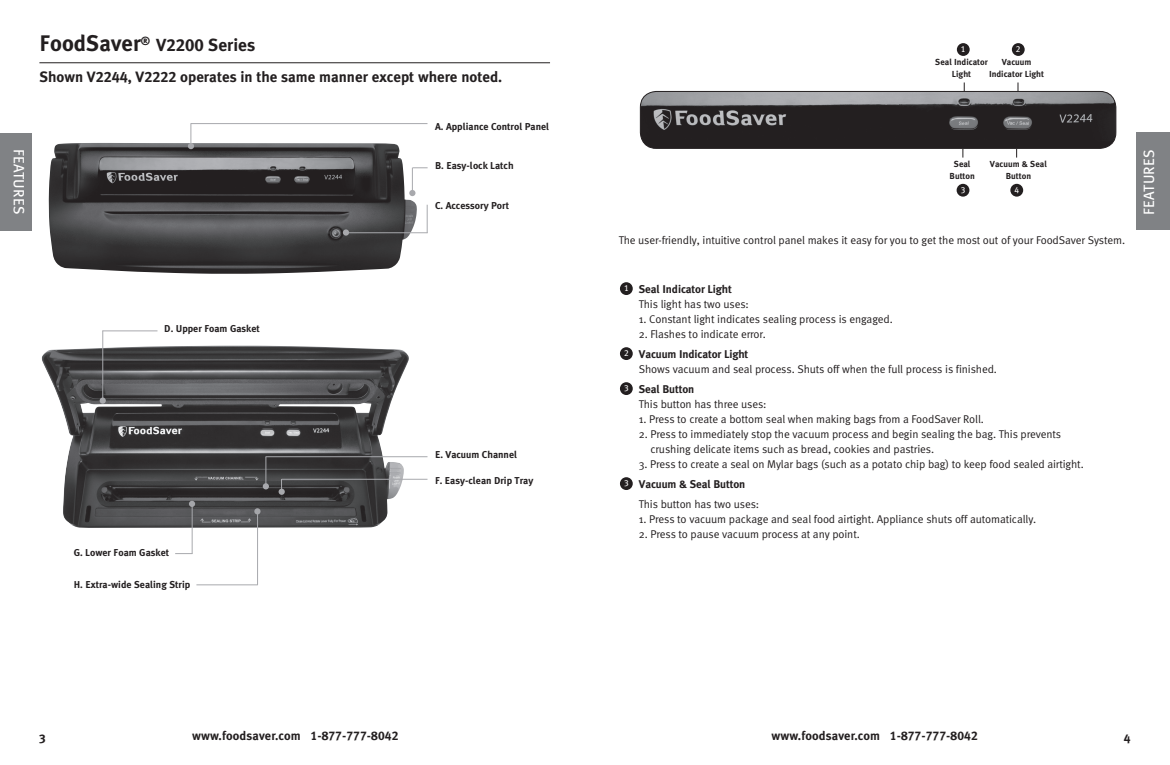
<style>
.page{position:relative;width:1170px;height:765px;background:#fff}
.page>*{position:absolute;margin:0;border:0;box-sizing:border-box;transform-origin:0 0}
.t1{font:700 22.5px "Meta Plus";color:#231f20}
.t2{font:700 15px "Meta Plus";color:#231f20}
.t3{font:15px "Meta Plus";letter-spacing:.01em;color:#fff}
.t4{font:700 12.5px "Meta Plus";letter-spacing:.01em;color:#231f20}
.t5{font:11.25px/15px "Meta Normal";letter-spacing:-.01em;color:#231f20}
.t6{font:700 11.25px "Meta Plus";letter-spacing:-.01em;color:#231f20}
.t7{font:700 10px "Meta Plus";color:#231f20}
.t8{font:700 8.75px/11.2px "Meta Plus";color:#231f20;text-align:center}
.t9{font:8.75px "Meta Plus Book Caps";color:#fff}
.s1{font-family:"Meta Plus Bold Caps";font-weight:400;font-size:17.5px}
.s2{font-size:17.5px}
.s3{font-family:"Meta Plus Bold Caps";font-weight:400}
.s4{font-family:"Meta Plus Book Caps";font-weight:400;font-size:8.75px;color:#fff}
</style>
<div class="page">
<div style="left:0;top:134px;width:31px;height:97px;background:#808285"></div>
<hr style="left:39px;top:62px;width:511px;height:1px;background:#231f20">
<div style="left:1137px;top:133px;width:33px;height:97px;background:#808285"></div>
<div style="left:620px;top:282px;width:13px;height:13px;background:#231f20;border-radius:50%"></div>
<div style="left:620px;top:347px;width:13px;height:13px;background:#231f20;border-radius:50%"></div>
<div style="left:620px;top:382px;width:13px;height:13px;background:#231f20;border-radius:50%"></div>
<div style="left:620px;top:477px;width:13px;height:13px;background:#231f20;border-radius:50%"></div>
<div style="left:1012px;top:43px;width:13px;height:13px;background:#231f20;border-radius:50%"></div>
<div style="left:1010px;top:184px;width:13px;height:13px;background:#231f20;border-radius:50%"></div>
<div style="left:957px;top:43px;width:13px;height:13px;background:#231f20;border-radius:50%"></div>
<img style="left:49px;top:143px;width:368px;height:131px">
<hr style="left:191px;top:123px;width:237px;height:1px;background:#a8a9ad">
<svg style="left:188px;top:123px;width:6px;height:26px"></svg>
<hr style="left:343px;top:232px;width:85px;height:1px;background:#a8a9ad">
<svg style="left:427px;top:205px;width:1px;height:28px"></svg>
<div style="left:343px;top:229px;width:6px;height:7px;background:#a8a9ad;border-radius:50%"></div>
<img style="left:41px;top:346px;width:368px;height:182px">
<hr style="left:266px;top:456px;width:162px;height:1px;background:#a8a9ad">
<hr style="left:102px;top:331px;width:55px;height:1px;background:#a8a9ad">
<hr style="left:282px;top:479px;width:146px;height:1px;background:#a8a9ad">
<svg style="left:100px;top:398px;width:6px;height:6px"></svg>
<svg style="left:263px;top:457px;width:6px;height:32px"></svg>
<hr style="left:102px;top:331px;width:1px;height:68px;background:#a8a9ad">
<svg style="left:279px;top:479px;width:6px;height:16px"></svg>
<svg style="left:412px;top:167px;width:16px;height:27px"></svg>
<div style="left:409px;top:190px;width:7px;height:6px;background:#a8a9ad;border-radius:50%"></div>
<svg style="left:175px;top:553px;width:17px;height:1px"></svg>
<hr style="left:192px;top:504px;width:1px;height:50px;background:#a8a9ad">
<svg style="left:189px;top:501px;width:6px;height:6px"></svg>
<hr style="left:196px;top:585px;width:62px;height:1px;background:#a8a9ad">
<hr style="left:257px;top:512px;width:1px;height:73px;background:#a8a9ad">
<div style="left:254px;top:508px;width:7px;height:6px;background:#a5a6aa;border-radius:50%"></div>
<img style="left:640px;top:91px;width:476px;height:57px">
<div style="left:640px;top:91px;width:476px;height:58px;border:1px solid #231f20;border-radius:16px"></div>
<div style="left:957px;top:184px;width:12px;height:13px;background:#231f20;border-radius:50%"></div>
<h2 class="t3" style="left:28px;top:149px;width:65px;rotate:90deg">Features</h2>
<h1 class="t1" style="left:39px;top:30px;width:218px">FoodSaver<sup>®</sup> <span class="s1">V2200</span> <span class="s2">Series</span></h1>
<h2 class="t2" style="left:39px;top:69px;width:464px">Shown <span class="s3">V2244, V2222</span> operates in the same manner except where noted.</h2>
<p class="t7" style="left:435px;top:121px;width:116px">A. Appliance Control Panel</p>
<p class="t7" style="left:435px;top:160px;width:80px">B. Easy-lock Latch</p>
<p class="t7" style="left:435px;top:200px;width:75px">C. Accessory Port</p>
<p class="t7" style="left:164px;top:323px;width:97px">D. Upper Foam Gasket</p>
<p class="t7" style="left:74px;top:546px;width:97px">G. Lower Foam Gasket</p>
<p class="t7" style="left:74px;top:579px;width:118px">H. Extra-wide Sealing Strip</p>
<p class="t7" style="left:435px;top:449px;width:84px">E. Vacuum Channel</p>
<p class="t7" style="left:435px;top:474px;width:100px">F. Easy-clean Drip Tray</p>
<p class="t9" style="left:961px;top:44px;width:6px">1</p>
<p class="t9" style="left:1016px;top:44px;width:6px">2</p>
<p class="t8" style="left:935px;top:57px;width:54px">Seal Indicator<br>Light</p>
<p class="t8" style="left:989px;top:57px;width:57px">Vacuum<br>Indicator Light</p>
<p class="t8" style="left:950px;top:159px;width:27px">Seal<br>Button</p>
<p class="t9" style="left:961px;top:185px;width:6px">3</p>
<p class="t8" style="left:990px;top:159px;width:59px">Vacuum &amp; Seal<br>Button</p>
<p class="t9" style="left:1014px;top:185px;width:6px">4</p>
<p class="t5" style="left:619px;top:232px;width:508px">The user-friendly, intuitive control panel makes it easy for you to get the most out of your FoodSaver System.</p>
<p class="t6" style="left:624px;top:282px;width:109px"><span class="s4">1</span> Seal Indicator Light</p>
<p class="t5" style="left:639px;top:296px;width:112px">This light has two uses:</p>
<p class="t5" style="left:639px;top:311px;width:256px">1. Constant light indicates sealing process is engaged.</p>
<p class="t5" style="left:639px;top:326px;width:129px">2. Flashes to indicate error.</p>
<p class="t6" style="left:624px;top:347px;width:126px"><span class="s4">2</span> Vacuum Indicator Light</p>
<p class="t5" style="left:639px;top:361px;width:360px">Shows vacuum and seal process. Shuts off when the full process is finished.</p>
<p class="t6" style="left:624px;top:382px;width:72px"><sup>3</sup> Seal Button</p>
<p class="t5" style="left:639px;top:396px;width:129px">This button has three uses:</p>
<p class="t5" style="left:639px;top:411px;width:347px">1. Press to create a bottom seal when making bags from a FoodSaver Roll.</p>
<p class="t5" style="left:651px;top:426px;width:412px;text-indent:-12px">2. Press to immediately stop the vacuum process and begin sealing the bag. This prevents crushing delicate items such as bread, cookies and pastries.</p>
<p class="t5" style="left:639px;top:456px;width:446px">3. Press to create a seal on Mylar bags (such as a potato chip bag) to keep food sealed airtight.</p>
<p class="t6" style="left:624px;top:477px;width:123px"><sup>3</sup> Vacuum &amp; Seal Button</p>
<p class="t5" style="left:639px;top:496px;width:122px">This button has two uses:</p>
<p class="t5" style="left:639px;top:511px;width:399px">1. Press to vacuum package and seal food airtight. Appliance shuts off automatically.</p>
<p class="t5" style="left:639px;top:526px;width:222px">2. Press to pause vacuum process at any point.</p>
<h2 class="t3" style="left:1140px;top:215px;width:65px;rotate:-90deg">Features</h2>
<p class="t4" style="left:192px;top:728px;width:208px">www.foodsaver.com <span class="s3">1-877-777-8042</span></p>
<p class="t4" style="left:772px;top:728px;width:208px">www.foodsaver.com <span class="s3">1-877-777-8042</span></p>
<p class="t4" style="left:39px;top:729px;width:8px">3</p>
<p class="t4" style="left:1124px;top:729px;width:8px">4</p>
</div>
